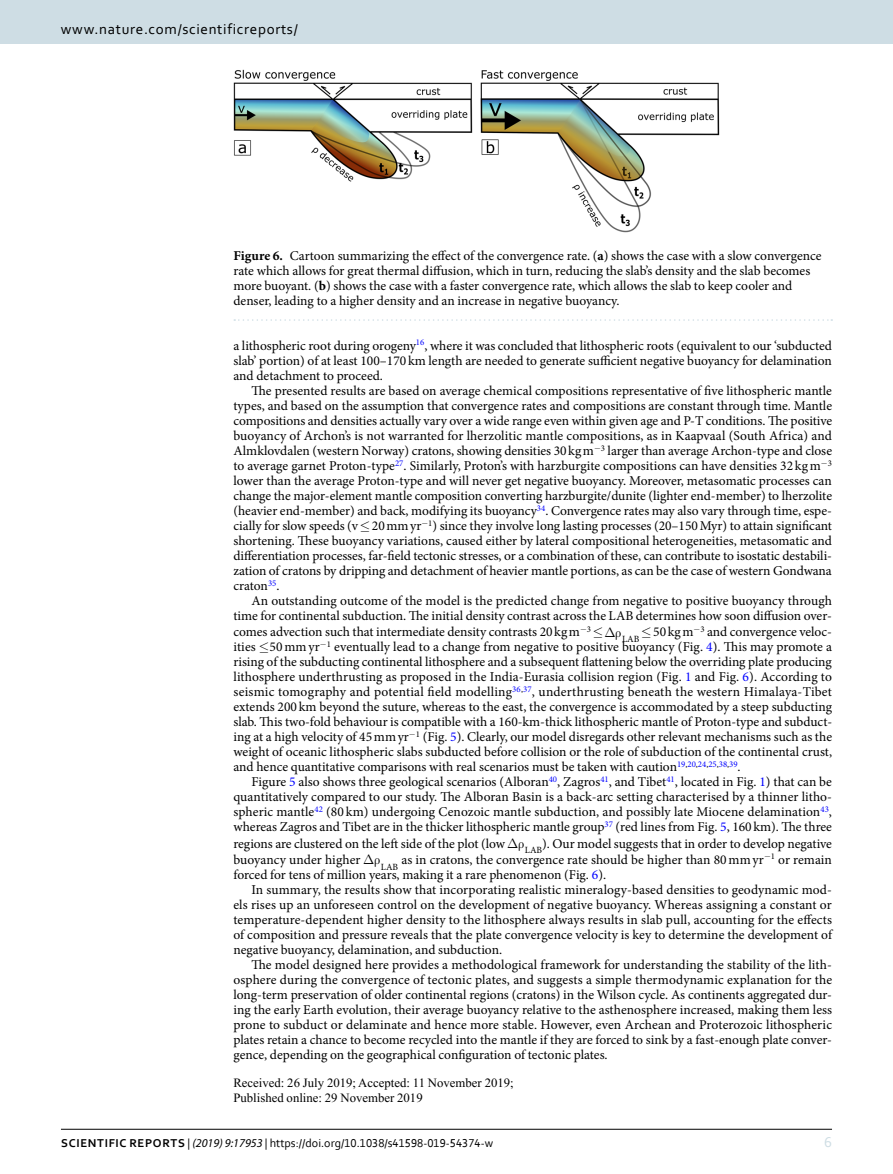
<style>
.page{position:relative;width:893px;height:1174px;background:#fff}
.page>*{position:absolute;margin:0;border:0;box-sizing:border-box;transform-origin:0 0}
.t1{font:15px "Corbel 2";letter-spacing:.045em;color:#000}
.t2{font:15px "Corbel 2";color:#cedde4}
.t3{font:13.5px/15px "Minion Pro";color:#000;text-align:justify}
.t4{font:12.75px/15px "Times New Roman";color:#000}
.t5{font:12px "Corbel";color:#000}
.s1{font-weight:700}
.s2{color:#00f}
.s3{font-family:"Corbel Bold 2"}
.s4{font-family:"Corbel 2"}
.s5{font-family:"Myriad Pro";font-style:italic}
</style>
<div class="page">
<hr style="left:61px;top:1129px;width:771px;height:1px;background:#000">
<div style="left:0;top:0;width:893px;height:43px;background:#cedde4"></div>
<img style="left:233px;top:70px;width:486px;height:162px">
<svg style="left:234px;top:319px;width:598px;height:2px"></svg>
<p class="t1" style="left:61px;top:19px;width:238px">www.nature.com/scientificreports/</p>
<p class="t3" style="left:233px;top:248px;width:590px;text-align:left"><span class="s1">Figure 6.</span> Cartoon summarizing the effect of the convergence rate. (<span class="s1">a</span>) shows the case with a slow convergence rate which allows for great thermal diffusion, which in turn, reducing the slab’s density and the slab becomes more buoyant. (<span class="s1">b</span>) shows the case with a faster convergence rate, which allows the slab to keep cooler and denser, leading to a higher density and an increase in negative buoyancy.</p>
<p class="t3" style="left:233px;top:338px;width:600px">a lithospheric root during orogeny<sup>16</sup>, where it was concluded that lithospheric roots (equivalent to our ‘subducted slab’ portion) of at least 100–170 km length are needed to generate sufficient negative buoyancy for delamination and detachment to proceed.</p>
<p class="t3" style="left:233px;top:383px;width:600px;text-indent:18px">The presented results are based on average chemical compositions representative of five lithospheric mantle types, and based on the assumption that convergence rates and compositions are constant through time. Mantle compositions and densities actually vary over a wide range even within given age and P-T conditions. The positive buoyancy of Archon’s is not warranted for lherzolitic mantle compositions, as in Kaapvaal (South Africa) and Almklovdalen (western Norway) cratons, showing densities 30kgm−<sup>3</sup> larger than average Archon-type and close to average garnet Proton-type<sup>27</sup>. Similarly, Proton’s with harzburgite compositions can have densities 32 kgm−<sup>3 </sup>lower than the average Proton-type and will never get negative buoyancy. Moreover, metasomatic processes can change the major-element mantle composition converting harzburgite/dunite (lighter end-member) to lherzolite (heavier end-member) and back, modifying its buoyancy<sup>34</sup>. Convergence rates may also vary through time, espe&shy;cially for slow speeds (v≤20mmyr−<sup>1</sup>) since they involve long lasting processes (20–150Myr) to attain significant shortening. These buoyancy variations, caused either by lateral compositional heterogeneities, metasomatic and differentiation processes, far-field tectonic stresses, or a combination of these, can contribute to isostatic destabili&shy;zation of cratons by dripping and detachment of heavier mantle portions, as can be the case of western Gondwana craton<sup>35</sup>.</p>
<p class="t3" style="left:233px;top:593px;width:600px;line-height:15.6px;text-indent:18px">An outstanding outcome of the model is the predicted change from negative to positive buoyancy through time for continental subduction. The initial density contrast across the LAB determines how soon diffusion over&shy;comes advection such that intermediate density contrasts 20kgm−<sup>3</sup> ≤</p>
<p class="t3" style="left:233px;top:624px;width:600px;text-indent:389px"><sub>LAB</sub> ≤50kgm−<sup>3</sup> and convergence veloc&shy;ities ≤50 mm yr−<sup>1</sup> eventually lead to a change from negative to positive buoyancy (Fig. <span class="s2">4</span>). This may promote a rising of the subducting continental lithosphere and a subsequent flattening below the overriding plate producing lithosphere underthrusting as proposed in the India-Eurasia collision region (Fig. <span class="s2">1</span> and Fig. <span class="s2">6</span>). According to seismic tomography and potential field modelling<sup>36</sup><sup>,</sup><sup>37</sup>, underthrusting beneath the western Himalaya-Tibet extends 200 km beyond the suture, whereas to the east, the convergence is accommodated by a steep subducting slab. This two-fold behaviour is compatible with a 160-km-thick lithospheric mantle of Proton-type and subduct&shy;ing at a high velocity of 45mmyr−<sup>1</sup> (Fig. <span class="s2">5</span>). Clearly, our model disregards other relevant mechanisms such as the weight of oceanic lithospheric slabs subducted before collision or the role of subduction of the continental crust, and hence quantitative comparisons with real scenarios must be taken with caution<sup>19</sup><sup>,</sup><sup>20</sup><sup>,</sup><sup>24</sup><sup>,</sup><sup>25</sup><sup>,</sup><sup>38</sup><sup>,</sup><sup>39</sup>.</p>
<p class="t3" style="left:233px;top:774px;width:600px;text-indent:18px">Figure <span class="s2">5</span> also shows three geological scenarios (Alboran<sup>40</sup>, Zagros<sup>41</sup>, and Tibet<sup>41</sup>, located in Fig. <span class="s2">1</span>) that can be quantitatively compared to our study. The Alboran Basin is a back-arc setting characterised by a thinner litho&shy;spheric mantle<sup>42</sup> (80 km) undergoing Cenozoic mantle subduction, and possibly late Miocene delamination<sup>43</sup>, whereas Zagros and Tibet are in the thicker lithospheric mantle group<sup>37</sup> (red lines from Fig. <span class="s2">5</span>, 160km). The three regions are clustered on the left side of the plot (low</p>
<p class="t3" style="left:525px;top:836px;width:309px"><sub>LAB</sub>). Our model suggests that in order to develop negative</p>
<p class="t3" style="left:233px;top:852px;width:600px;text-indent:148px"><sub>LAB</sub> as in cratons, the convergence rate should be higher than 80 mm yr−<sup>1</sup> or remain forced for tens of million years, making it a rare phenomenon (Fig. <span class="s2">6</span>).</p>
<p class="t3" style="left:233px;top:882px;width:600px;text-indent:18px">In summary, the results show that incorporating realistic mineralogy-based densities to geodynamic mod&shy;els rises up an unforeseen control on the development of negative buoyancy. Whereas assigning a constant or temperature-dependent higher density to the lithosphere always results in slab pull, accounting for the effects of composition and pressure reveals that the plate convergence velocity is key to determine the development of negative buoyancy, delamination, and subduction.</p>
<p class="t3" style="left:233px;top:957px;width:600px;text-indent:18px">The model designed here provides a methodological framework for understanding the stability of the lith&shy;osphere during the convergence of tectonic plates, and suggests a simple thermodynamic explanation for the long-term preservation of older continental regions (cratons) in the Wilson cycle. As continents aggregated dur&shy;ing the early Earth evolution, their average buoyancy relative to the asthenosphere increased, making them less prone to subduct or delaminate and hence more stable. However, even Archean and Proterozoic lithospheric plates retain a chance to become recycled into the mantle if they are forced to sink by a fast-enough plate conver&shy;gence, depending on the geographical configuration of tectonic plates.</p>
<p class="t4" style="left:233px;top:1074px;width:282px">Received: 26 July 2019; Accepted: 11 November 2019;<br>Published online: 29 November 2019</p>
<p class="t3" style="left:233px;top:852px;width:129px">buoyancy under higher</p>
<p class="t5" style="left:61px;top:1135px;width:433px"><span class="s3">SCIENTIFIC REPORTS</span> <span class="s4">|</span> <span class="s5">(2019) 9:17953</span> <span class="s4">|</span> https://doi.org/10.1038/s41598-019-54374-w</p>
<p class="t2" style="left:824px;top:1132px;width:9px">6</p>
</div>
